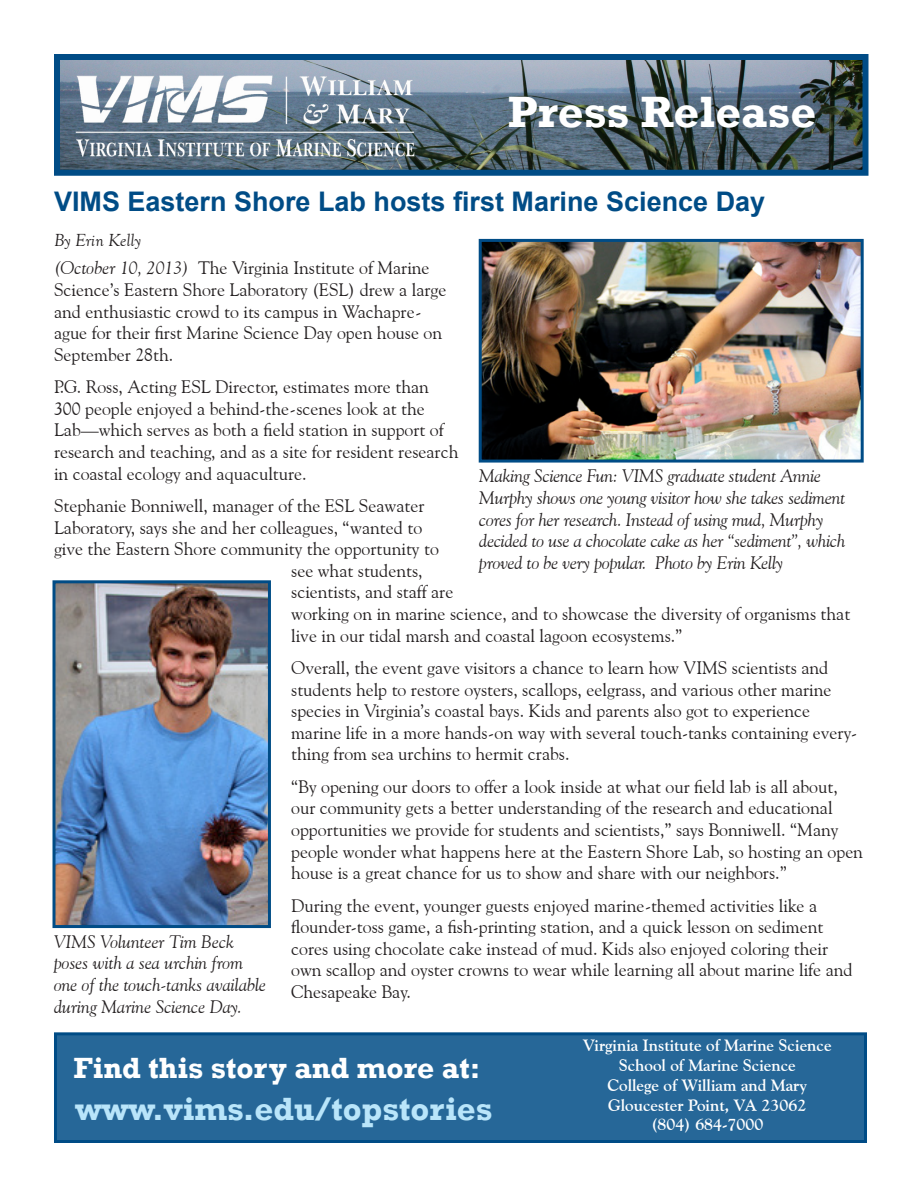
<style>
.page{position:relative;width:918px;height:1188px;background:#fff}
.page>*{position:absolute;margin:0;border:0;box-sizing:border-box;transform-origin:0 0}
.Press_Release_Headin{font:700 45px "Rockwell";color:#fff}
.Headline_-_Articles{font:700 33px "Rockwell";color:#b9e5fa}
.Headline_-_Articles-2{font:700 30px "Rockwell";color:#fff}
.Headline_-_Articles-3{font:700 27px "Arial";color:#004c86}
.Body_Text{font:18px/21.6px "Goudy Old Style BT";color:#231f20}
.Cutline{font:italic 18px/21.6px "Goudy Old Style BT";letter-spacing:-.01em;color:#231f20}
.By-line{font:italic 18px "Goudy Old Style T";color:#231f20}
.Headline_-_Articles-4{font:700 16.5px "Goudy Old Style BT";color:#fff}
.s1{font-style:italic}
</style>
<div class="page">
<div style="left:56px;top:1034px;width:810px;height:108px;background:#266798"></div>
<div style="left:54px;top:1032px;width:813px;height:111px;border:3px solid #004c86"></div>
<img style="left:61px;top:61px;width:800px;height:108px">
<div style="left:54px;top:54px;width:814px;height:122px;border:6px solid #004c86"></div>
<img style="left:69px;top:70px;width:351px;height:94px">
<img style="left:483px;top:243px;width:377px;height:216px">
<div style="left:479px;top:239px;width:385px;height:224px;border:3px solid #004c86"></div>
<img style="left:56px;top:584px;width:211px;height:340px">
<div style="left:52px;top:580px;width:219px;height:348px;border:3px solid #004c86"></div>
<p class="Press_Release_Headin" style="left:508px;top:84px;width:310px">Press Release</p>
<p class="Headline_-_Articles-3" style="left:54px;top:184px;width:713px">VIMS Eastern Shore Lab hosts first Marine Science Day</p>
<p class="By-line" style="left:54px;top:230px;width:89px">By Erin Kelly</p>
<p class="Body_Text" style="left:54px;top:257px;width:394px"><span class="s1">(October 10, 2013)</span> The Virginia Institute of Marine Science’s Eastern Shore Laboratory (ESL) drew a large and enthusiastic crowd to its campus in Wachapre&shy;ague for their first Marine Science Day open house on September 28th.</p>
<p class="Body_Text" style="left:54px;top:376px;width:406px">P.G. Ross, Acting ESL Director, estimates more than 300 people enjoyed a behind-the-scenes look at the Lab—which serves as both a field station in support of research and teaching, and as a site for resident research in coastal ecology and aquaculture.</p>
<p class="Body_Text" style="left:54px;top:495px;width:372px">Stephanie Bonniwell, manager of the ESL Seawater</p>
<p class="Body_Text" style="left:54px;top:516px;width:370px">Laboratory, says she and her colleagues, “wanted to</p>
<p class="Body_Text" style="left:54px;top:538px;width:386px">give the Eastern Shore community the opportunity to</p>
<p class="Body_Text" style="left:291px;top:559px;width:133px">see what students,</p>
<p class="Body_Text" style="left:291px;top:581px;width:164px">scientists, and staff are</p>
<p class="Body_Text" style="left:291px;top:603px;width:561px">working on in marine science, and to showcase the diversity of organisms that</p>
<p class="Body_Text" style="left:291px;top:624px;width:393px">live in our tidal marsh and coastal lagoon ecosystems.”</p>
<p class="Body_Text" style="left:291px;top:657px;width:567px">Overall, the event gave visitors a chance to learn how VIMS scientists and students help to restore oysters, scallops, eelgrass, and various other marine species in Virginia’s coastal bays. Kids and parents also got to experience marine life in a more hands-on way with several touch-tanks containing every&shy;thing from sea urchins to hermit crabs.</p>
<p class="Body_Text" style="left:291px;top:775px;width:573px">“By opening our doors to offer a look inside at what our field lab is all about, our community gets a better understanding of the research and educational opportunities we provide for students and scientists,” says Bonniwell. “Many people wonder what happens here at the Eastern Shore Lab, so hosting an open house is a great chance for us to show and share with our neighbors.”</p>
<p class="Body_Text" style="left:291px;top:894px;width:563px">During the event, younger guests enjoyed marine-themed activities like a flounder-toss game, a fish-printing station, and a quick lesson on sediment cores using chocolate cake instead of mud. Kids also enjoyed coloring their own scallop and oyster crowns to wear while learning all about marine life and Chesapeake Bay.</p>
<p class="Cutline" style="left:479px;top:465px;width:368px">Making Science Fun: VIMS graduate student Annie Murphy shows one young visitor how she takes sediment cores for her research. Instead of using mud, Murphy decided to use a chocolate cake as her “sediment”, which proved to be very popular. Photo by Erin Kelly</p>
<p class="Cutline" style="left:54px;top:931px;width:214px">VIMS Volunteer Tim Beck poses with a sea urchin from one of the touch-tanks available during Marine Science Day.</p>
<p class="Headline_-_Articles-2" style="left:74px;top:1049px;width:408px">Find this story and more at:</p>
<p class="Headline_-_Articles" style="left:75px;top:1089px;width:419px">www.vims.edu/topstories</p>
<p class="Headline_-_Articles-4" style="left:583px;top:1035px;width:250px">Virginia Institute of Marine Science</p>
<p class="Headline_-_Articles-4" style="left:619px;top:1055px;width:179px">School of Marine Science</p>
<p class="Headline_-_Articles-4" style="left:607px;top:1075px;width:201px">College of William and Mary</p>
<p class="Headline_-_Articles-4" style="left:608px;top:1095px;width:200px">Gloucester Point, VA 23062</p>
<p class="Headline_-_Articles-4" style="left:651px;top:1114px;width:114px">(804) 684-7000</p>
</div>
